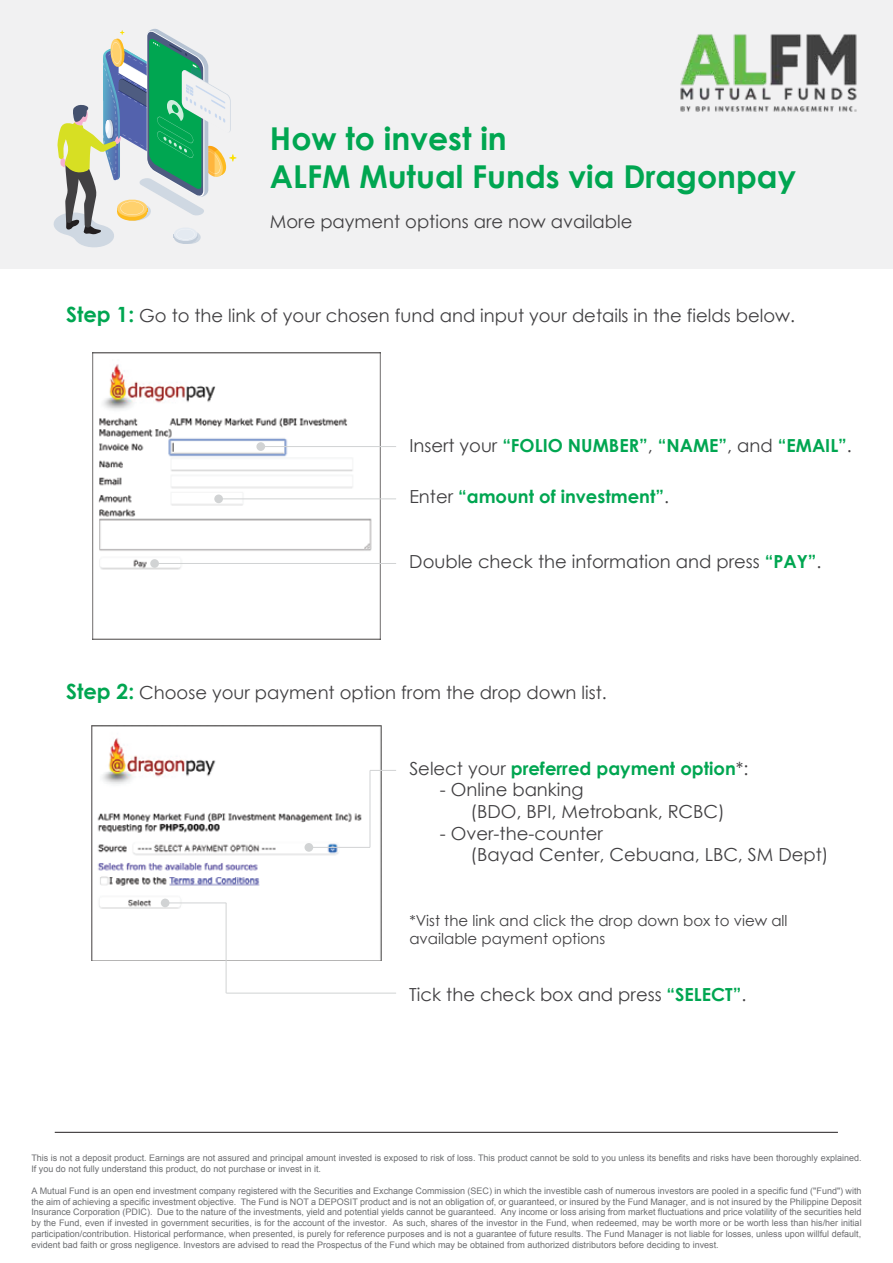
<style>
.page{position:relative;width:893px;height:1263px;background:#fff}
.page>*{position:absolute;margin:0;border:0;box-sizing:border-box;transform-origin:0 0}
.t1{font:700 31.5px/37.8px "Century Gothic";color:#00a651}
.t2{font:18px/21.6px "Century Gothic";color:#414042}
.t3{font:700 18px "Century Gothic";color:#00a651}
.t4{font:15px/18px "Century Gothic";color:#414042}
.t5{font:9px/10.8px "Arial";color:#6d6e71}
.s1{font-weight:700;font-size:21px;color:#00a651}
.s2{font-weight:400;color:#414042}
.s3{font-weight:700;color:#00a651}
</style>
<div class="page">
<img style="left:91px;top:725px;width:290px;height:235px">
<div style="left:0;top:0;width:893px;height:268px;background:#f1f1f2"></div>
<hr style="left:55px;top:1132px;width:783px;height:1px;background:#231f20">
<img style="left:680px;top:34px;width:177px;height:78px">
<svg style="left:53px;top:29px;width:184px;height:219px"></svg>
<img style="left:92px;top:352px;width:288px;height:287px">
<hr style="left:262px;top:446px;width:134px;height:1px;background:#d1d3d4">
<div style="left:256px;top:442px;width:9px;height:9px;background:#d1d3d4;border-radius:50%"></div>
<svg style="left:371px;top:770px;width:25px;height:1px"></svg>
<hr style="left:226px;top:993px;width:170px;height:1px;background:#d1d3d4">
<hr style="left:370px;top:770px;width:1px;height:77px;background:#d1d3d4">
<hr style="left:226px;top:903px;width:1px;height:90px;background:#d1d3d4">
<hr style="left:309px;top:847px;width:61px;height:1px;background:#d1d3d4">
<div style="left:304px;top:843px;width:9px;height:9px;background:#d1d3d4;border-radius:50%"></div>
<hr style="left:165px;top:902px;width:61px;height:1px;background:#d1d3d4">
<div style="left:161px;top:898px;width:8px;height:9px;background:#d1d3d4;border-radius:50%"></div>
<hr style="left:222px;top:498px;width:174px;height:1px;background:#d1d3d4">
<div style="left:214px;top:494px;width:9px;height:9px;background:#d1d3d4;border-radius:50%"></div>
<hr style="left:155px;top:563px;width:241px;height:1px;background:#d1d3d4">
<div style="left:150px;top:559px;width:9px;height:9px;background:#d1d3d4;border-radius:50%"></div>
<h1 class="t1" style="left:270px;top:119px;width:528px">How to invest in<br>ALFM Mutual Funds via Dragonpay</h1>
<h2 class="t2" style="left:270px;top:210px;width:364px">More payment options are now available</h2>
<h2 class="t2" style="left:66px;top:305px;width:730px"><span class="s1">Step 1:</span> Go to the link of your chosen fund and input your details in the fields below.</h2>
<h2 class="t3" style="left:409px;top:432px;width:444px"><span class="s2">Insert your</span> “FOLIO NUMBER”<span class="s2">,</span> “NAME”<span class="s2">, and</span> “EMAIL”<span class="s2">.</span></h2>
<h2 class="t3" style="left:409px;top:483px;width:261px"><span class="s2">Enter</span> “amount of investment”<span class="s2">.</span></h2>
<h2 class="t2" style="left:409px;top:550px;width:414px">Double check the information and press <span class="s3">“PAY”</span>.</h2>
<h2 class="t2" style="left:66px;top:681px;width:542px"><span class="s1">Step 2:</span> Choose your payment option from the drop down list.</h2>
<h2 class="t3" style="left:409px;top:754px;width:341px"><span class="s2">Select your</span> preferred payment option<span class="s2">*:</span></h2>
<h2 class="t2" style="left:471px;top:779px;width:256px;text-indent:-31px">- Online banking<br>(BDO, BPI, Metrobank, RCBC)</h2>
<h2 class="t2" style="left:471px;top:822px;width:359px;text-indent:-31px">- Over-the-counter<br>(Bayad Center, Cebuana, LBC, SM Dept)</h2>
<h3 class="t4" style="left:409px;top:912px;width:380px">*Vist the link and click the drop down box to view all available payment options</h3>
<h2 class="t2" style="left:409px;top:984px;width:339px">Tick the check box and press <span class="s3">“SELECT”</span>.</h2>
<p class="t5" style="left:31px;top:1153px;width:832px">This is not a deposit product. Earnings are not assured and principal amount invested is exposed to risk of loss. This product cannot be sold to you unless its benefits and risks have been thoroughly explained.<br>If you do not fully understand this product, do not purchase or invest in it.</p>
<p class="t5" style="left:31px;top:1185px;width:832px;text-align:justify">A Mutual Fund is an open end investment company registered with the Securities and Exchange Commission (SEC) in which the investible cash of numerous investors are pooled in a specific fund ("Fund") with the aim of achieving a specific investment objective. The Fund is NOT a DEPOSIT product and is not an obligation of, or guaranteed, or insured by the Fund Manager, and is not insured by the Philippine Deposit Insurance Corporation (PDIC). Due to the nature of the investments, yield and potential yields cannot be guaranteed. Any income or loss arising from market fluctuations and price volatility of the securities held by the Fund, even if invested in government securities, is for the account of the investor. As such, shares of the investor in the Fund, when redeemed, may be worth more or be worth less than his/her initial participation/contribution. Historical performance, when presented, is purely for reference purposes and is not a guarantee of future results. The Fund Manager is not liable for losses, unless upon willful default, evident bad faith or gross negligence. Investors are advised to read the Prospectus of the Fund which may be obtained from authorized distributors before deciding to invest.</p>
</div>
